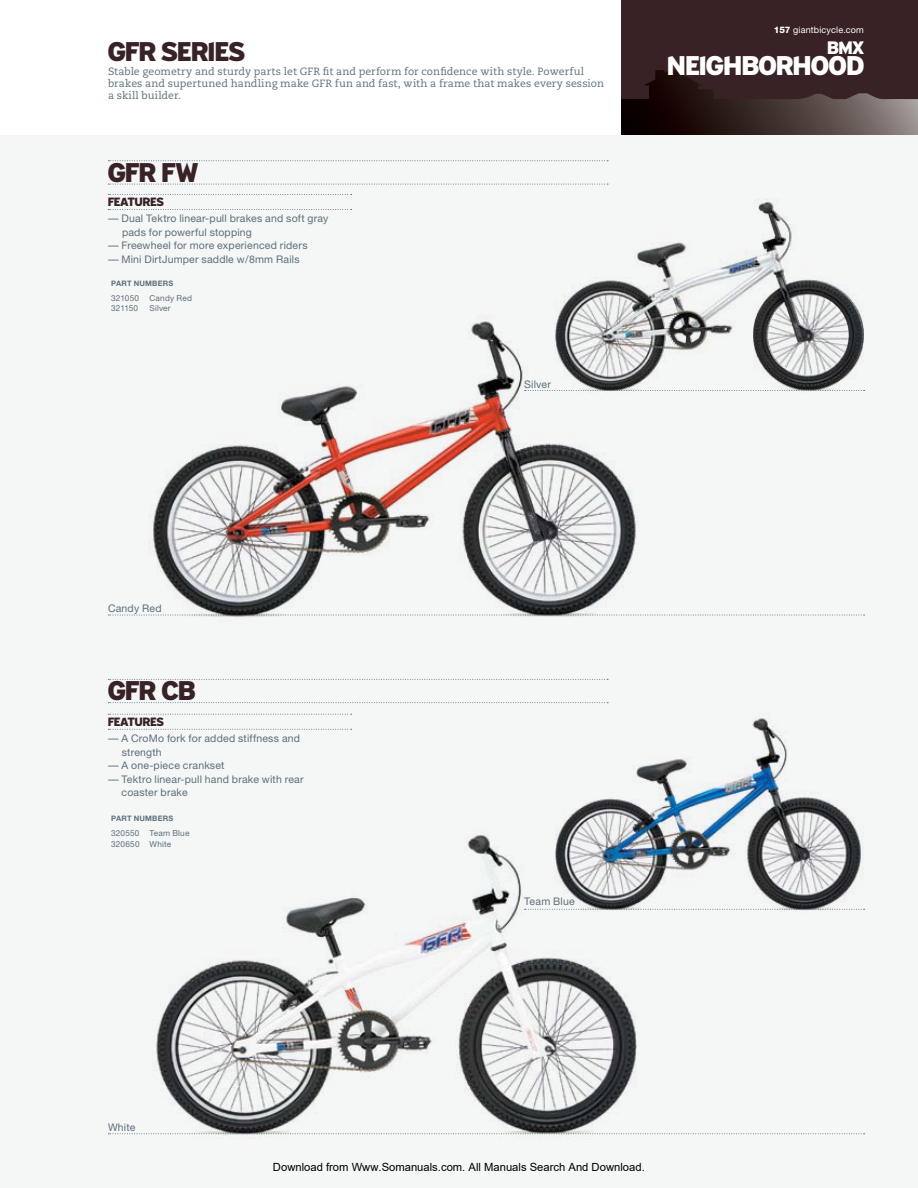
<style>
.page{position:relative;width:918px;height:1188px;background:#fff}
.page>*{position:absolute;margin:0;border:0;box-sizing:border-box;transform-origin:0 0}
.t1{font:27px "Ride Life";letter-spacing:.005em;color:#382225}
.t2{font:27px "Ride Life";letter-spacing:.005em;color:#fff}
.t3{font:18px "Ride Life";color:#fff}
.t4{font:12px "Ride Life";letter-spacing:.02em;color:#382225}
.t5{font:11.25px "Arial";color:#000}
.t6{font:10.5px/13.5px "Helvetica Neue";letter-spacing:.02em;color:#5c6f7b}
.t7{font:10.5px/12px "Caecilia";letter-spacing:.005em;color:#5c6f7b}
.t8{font:9px "Helvetica Neue";letter-spacing:.02em;color:#fff}
.t9{font:8.25px/10.8px "Helvetica Neue";letter-spacing:.02em;color:#5c6f7b}
.t10{font:700 7.5px "Helvetica Neue";letter-spacing:.03em;color:#5c6f7b}
.s1{font-weight:800}
</style>
<div class="page">
<div style="left:621px;top:0;width:297px;height:138px;background:#382225"></div>
<svg style="left:621px;top:69px;width:297px;height:66px"></svg>
<div style="left:0;top:135px;width:918px;height:1053px;background:#f5f6f6"></div>
<img style="left:149px;top:321px;width:490px;height:296px">
<img style="left:153px;top:847px;width:486px;height:288px">
<img style="left:555px;top:199px;width:309px;height:194px">
<img style="left:555px;top:713px;width:309px;height:202px">
<svg style="left:108px;top:615px;width:757px;height:1px"></svg>
<svg style="left:108px;top:1133px;width:757px;height:1px"></svg>
<svg style="left:525px;top:390px;width:340px;height:1px"></svg>
<svg style="left:525px;top:909px;width:340px;height:1px"></svg>
<svg style="left:108px;top:184px;width:500px;height:1px"></svg>
<svg style="left:108px;top:702px;width:500px;height:1px"></svg>
<svg style="left:108px;top:160px;width:500px;height:1px"></svg>
<svg style="left:108px;top:679px;width:500px;height:1px"></svg>
<svg style="left:108px;top:209px;width:244px;height:1px"></svg>
<svg style="left:108px;top:194px;width:244px;height:1px"></svg>
<svg style="left:108px;top:729px;width:244px;height:1px"></svg>
<svg style="left:108px;top:714px;width:244px;height:1px"></svg>
<img style="left:638px;top:203px;width:137px;height:94px">
<img style="left:282px;top:323px;width:216px;height:148px">
<img style="left:621px;top:719px;width:149px;height:96px">
<img style="left:287px;top:835px;width:206px;height:144px">
<h1 class="t1" style="left:108px;top:39px;width:138px">GFR SERIES</h1>
<p class="t7" style="left:108px;top:66px;width:498px">Stable geometry and sturdy parts let GFR fit and perform for confidence with style. Powerful brakes and supertuned handling make GFR fun and fast, with a frame that makes every session a skill builder.</p>
<h1 class="t1" style="left:108px;top:160px;width:91px">GFR FW</h1>
<p class="t4" style="left:108px;top:196px;width:57px">FEATURES</p>
<p class="t6" style="left:122px;top:212px;width:208px;text-indent:-14px">— Dual Tektro linear-pull brakes and soft gray pads for powerful stopping</p>
<p class="t6" style="left:108px;top:239px;width:201px">— Freewheel for more experienced riders</p>
<p class="t6" style="left:108px;top:252px;width:193px">— Mini DirtJumper saddle w/8mm Rails</p>
<p class="t10" style="left:111px;top:278px;width:64px">PART NUMBERS</p>
<p class="t9" style="left:111px;top:292px;width:29px">321050</p>
<p class="t9" style="left:150px;top:292px;width:44px">Candy Red</p>
<p class="t9" style="left:111px;top:303px;width:28px">321150</p>
<p class="t9" style="left:150px;top:303px;width:23px">Silver</p>
<p class="t6" style="left:524px;top:377px;width:28px">Silver</p>
<p class="t8" style="left:774px;top:24px;width:92px"><span class="s1">157</span> giantbicycle.com</p>
<h1 class="t2" style="left:668px;top:53px;width:198px">NEIGHBORHOOD</h1>
<h2 class="t3" style="left:828px;top:39px;width:38px">BMX</h2>
<p class="t6" style="left:108px;top:602px;width:55px">Candy Red</p>
<h1 class="t1" style="left:108px;top:678px;width:89px">GFR CB</h1>
<p class="t4" style="left:108px;top:716px;width:57px">FEATURES</p>
<p class="t6" style="left:122px;top:731px;width:180px;text-indent:-14px">— A CroMo fork for added stiffness and strength</p>
<p class="t6" style="left:108px;top:758px;width:118px">— A one-piece crankset</p>
<p class="t6" style="left:122px;top:772px;width:184px;text-indent:-14px">— Tektro linear-pull hand brake with rear coaster brake</p>
<p class="t10" style="left:111px;top:814px;width:64px">PART NUMBERS</p>
<p class="t9" style="left:111px;top:828px;width:80px">320550 Team Blue<br>320650 White</p>
<p class="t6" style="left:524px;top:895px;width:52px">Team Blue</p>
<p class="t6" style="left:108px;top:1120px;width:29px">White</p>
<p class="t5" style="left:273px;top:1160px;width:373px">Download from Www.Somanuals.com. All Manuals Search And Download.</p>
</div>
